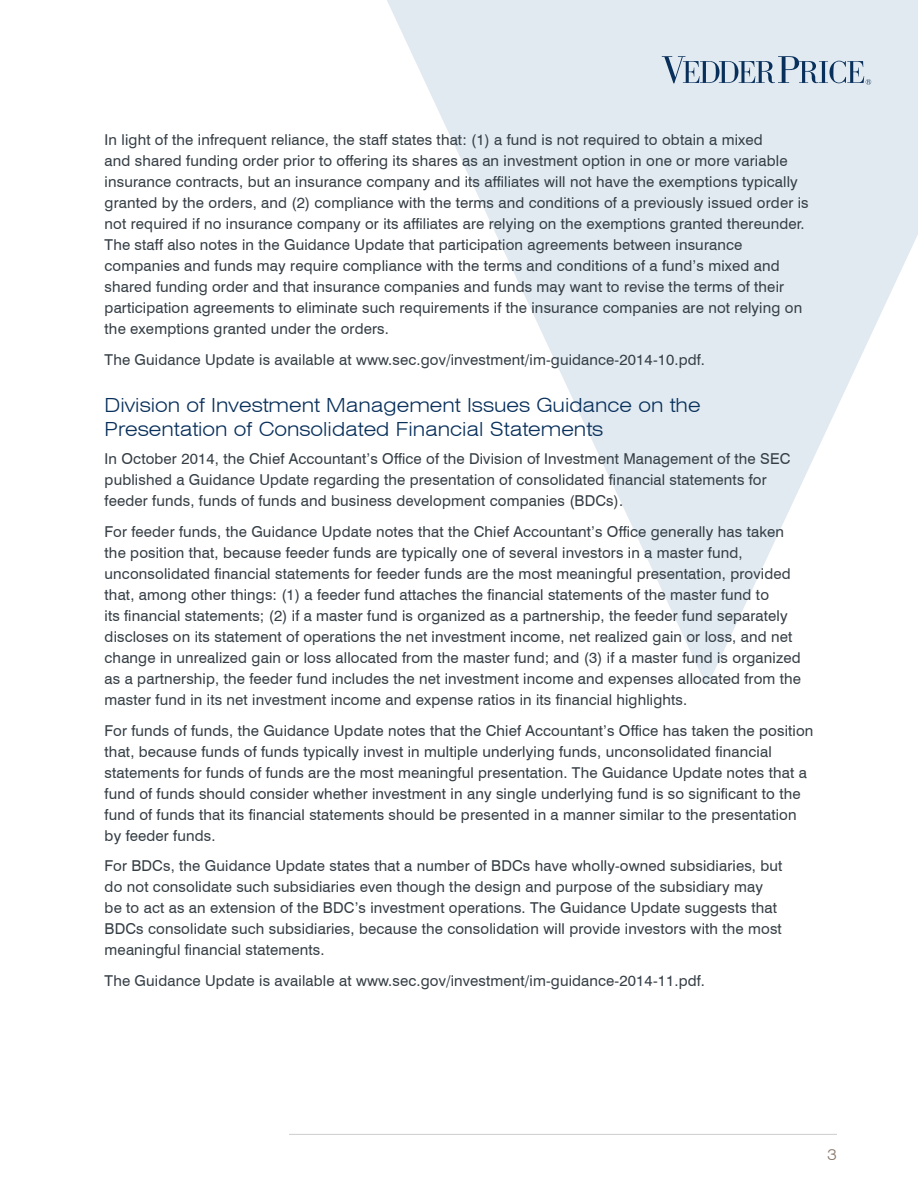
<style>
.page{position:relative;width:918px;height:1188px;background:#fff}
.page>*{position:absolute;margin:0;border:0;box-sizing:border-box;transform-origin:0 0}
.t1{font:300 expanded 19.5px/24px "Swiss 721 BT";color:#09305b}
.t2{font:15px/21px "Swiss 721 BT";letter-spacing:.01em;color:#353e45}
.t3{font:300 expanded 15px "Swiss 721 BT";color:#857367}
</style>
<div class="page">
<svg style="left:387px;top:0;width:531px;height:686px;fill:#e1eaf1"></svg>
<hr style="left:288px;top:1134px;width:549px;height:1px;background:#cdcdcd">
<svg style="left:662px;top:56px;width:209px;height:29px;background:#afbfce"></svg>
<p class="t2" style="left:105px;top:130px;width:706px">In light of the infrequent reliance, the staff states that: (1) a fund is not required to obtain a mixed<br>and shared funding order prior to offering its shares as an investment option in one or more variable insurance contracts, but an insurance company and its affiliates will not have the exemptions typically granted by the orders, and (2) compliance with the terms and conditions of a previously issued order is not required if no insurance company or its affiliates are relying on the exemptions granted thereunder.<br>The staff also notes in the Guidance Update that participation agreements between insurance companies and funds may require compliance with the terms and conditions of a fund’s mixed and shared funding order and that insurance companies and funds may want to revise the terms of their participation agreements to eliminate such requirements if the insurance companies are not relying on the exemptions granted under the orders.</p>
<p class="t2" style="left:105px;top:349px;width:602px">The Guidance Update is available at www.sec.gov/investment/im-guidance-2014-10.pdf.</p>
<h1 class="t1" style="left:105px;top:393px;width:598px">Division of Investment Management Issues Guidance on the<br>Presentation of Consolidated Financial Statements</h1>
<p class="t2" style="left:105px;top:448px;width:687px">In October 2014, the Chief Accountant’s Office of the Division of Investment Management of the SEC published a Guidance Update regarding the presentation of consolidated financial statements for feeder funds, funds of funds and business development companies (BDCs).</p>
<p class="t2" style="left:105px;top:521px;width:698px">For feeder funds, the Guidance Update notes that the Chief Accountant’s Office generally has taken the position that, because feeder funds are typically one of several investors in a master fund, unconsolidated financial statements for feeder funds are the most meaningful presentation, provided that, among other things: (1) a feeder fund attaches the financial statements of the master fund to<br>its financial statements; (2) if a master fund is organized as a partnership, the feeder fund separately discloses on its statement of operations the net investment income, net realized gain or loss, and net change in unrealized gain or loss allocated from the master fund; and (3) if a master fund is organized as a partnership, the feeder fund includes the net investment income and expenses allocated from the master fund in its net investment income and expense ratios in its financial highlights.</p>
<p class="t2" style="left:105px;top:720px;width:710px">For funds of funds, the Guidance Update notes that the Chief Accountant’s Office has taken the position that, because funds of funds typically invest in multiple underlying funds, unconsolidated financial statements for funds of funds are the most meaningful presentation. The Guidance Update notes that a fund of funds should consider whether investment in any single underlying fund is so significant to the fund of funds that its financial statements should be presented in a manner similar to the presentation by feeder funds.</p>
<p class="t2" style="left:105px;top:855px;width:679px">For BDCs, the Guidance Update states that a number of BDCs have wholly-owned subsidiaries, but do not consolidate such subsidiaries even though the design and purpose of the subsidiary may be to act as an extension of the BDC’s investment operations. The Guidance Update suggests that BDCs consolidate such subsidiaries, because the consolidation will provide investors with the most meaningful financial statements.</p>
<p class="t2" style="left:105px;top:970px;width:602px">The Guidance Update is available at www.sec.gov/investment/im-guidance-2014-11.pdf.</p>
<p class="t3" style="left:827px;top:1146px;width:11px">3</p>
</div>
